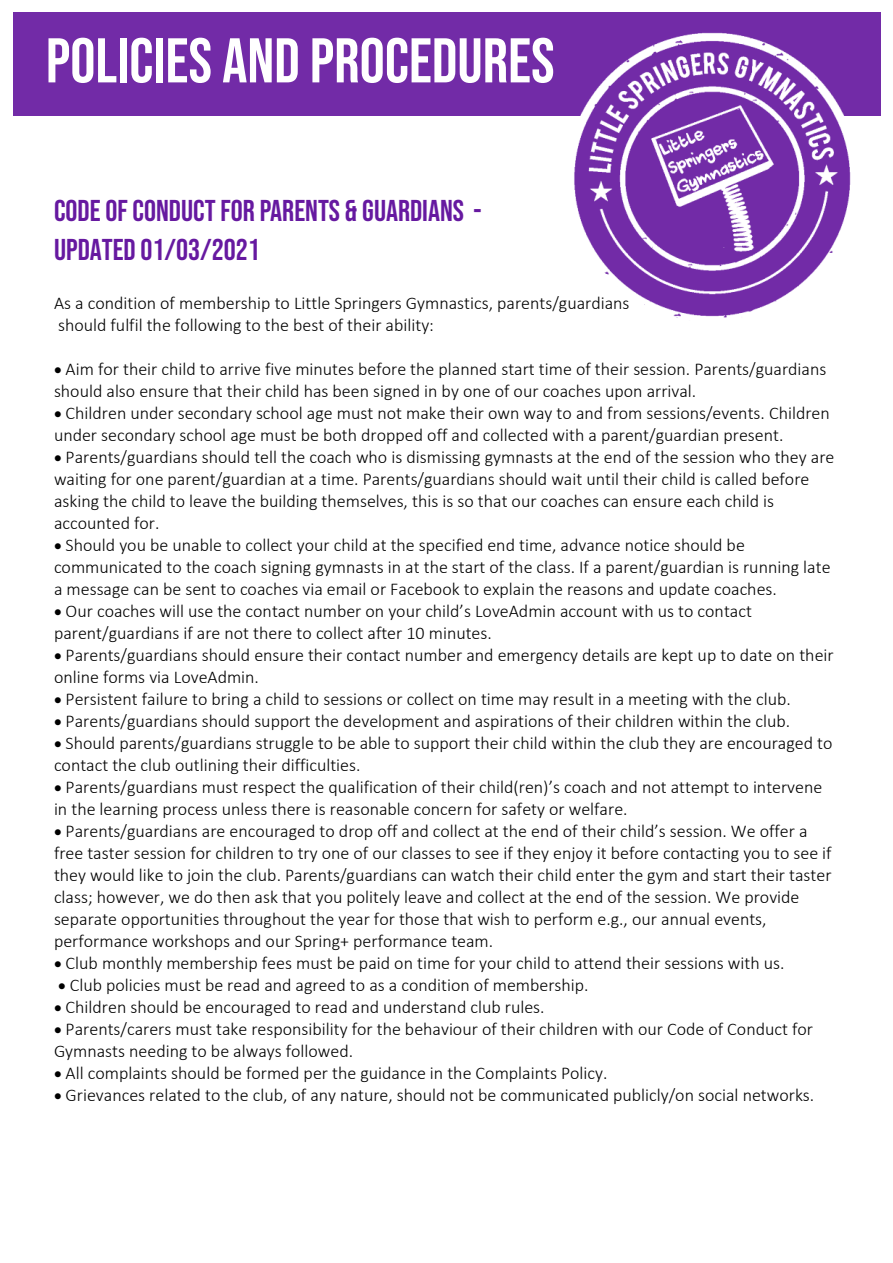
<style>
.page{position:relative;width:893px;height:1263px;background:#fff}
.page>*{position:absolute;margin:0;border:0;box-sizing:border-box;transform-origin:0 0}
.t1{font:63px "Bebas Neue";color:#fff}
.t2{font:30px/39px "Bebas Neue";color:#6619a0}
.t3{font:300 18px/22px "Calibri";color:#000}
</style>
<div class="page">
<div style="left:13px;top:13px;width:867px;height:103px;background:#722ba7"></div>
<img style="left:574px;top:32px;width:277px;height:286px">
<h1 class="t1" style="left:46px;top:26px;width:510px">POLICIES AND PROCEDURES</h1>
<h2 class="t2" style="left:54px;top:192px;width:429px">CODE OF CONDUCT FOR PARENTS &amp; GUARDIANS -<br>UPDATED 01/03/2021</h2>
<p class="t3" style="left:54px;top:294px;width:577px">As a condition of membership to Little Springers Gymnastics, parents/guardians should fulfil the following to the best of their ability:</p>
<p class="t3" style="left:54px;top:360px;width:774px;text-indent:12px">Aim for their child to arrive five minutes before the planned start time of their session. Parents/guardians should also ensure that their child has been signed in by one of our coaches upon arrival.</p>
<p class="t3" style="left:54px;top:403px;width:777px;text-indent:12px">Children under secondary school age must not make their own way to and from sessions/events. Children under secondary school age must be both dropped off and collected with a parent/guardian present.</p>
<p class="t3" style="left:66px;top:447px;width:770px">Parents/guardians should tell the coach who is dismissing gymnasts at the end of the session who they are</p>
<p class="t3" style="left:54px;top:469px;width:757px">waiting for one parent/guardian at a time. Parents/guardians should wait until their child is called before</p>
<p class="t3" style="left:54px;top:491px;width:722px">asking the child to leave the building themselves, this is so that our coaches can ensure each child is</p>
<p class="t3" style="left:54px;top:513px;width:107px">accounted for.</p>
<p class="t3" style="left:66px;top:535px;width:681px">Should you be unable to collect your child at the specified end time, advance notice should be</p>
<p class="t3" style="left:54px;top:557px;width:778px">communicated to the coach signing gymnasts in at the start of the class. If a parent/guardian is running late</p>
<p class="t3" style="left:54px;top:579px;width:724px">a message can be sent to coaches via email or Facebook to explain the reasons and update coaches.</p>
<p class="t3" style="left:66px;top:601px;width:688px">Our coaches will use the contact number on your child’s LoveAdmin account with us to contact</p>
<p class="t3" style="left:54px;top:623px;width:439px">parent/guardians if are not there to collect after 10 minutes.</p>
<p class="t3" style="left:66px;top:645px;width:770px">Parents/guardians should ensure their contact number and emergency details are kept up to date on their</p>
<p class="t3" style="left:54px;top:667px;width:207px">online forms via LoveAdmin.</p>
<p class="t3" style="left:66px;top:689px;width:727px">Persistent failure to bring a child to sessions or collect on time may result in a meeting with the club.</p>
<p class="t3" style="left:66px;top:711px;width:726px">Parents/guardians should support the development and aspirations of their children within the club.</p>
<p class="t3" style="left:66px;top:733px;width:768px">Should parents/guardians struggle to be able to support their child within the club they are encouraged to</p>
<p class="t3" style="left:54px;top:755px;width:308px">contact the club outlining their difficulties.</p>
<p class="t3" style="left:66px;top:777px;width:758px">Parents/guardians must respect the qualification of their child(ren)’s coach and not attempt to intervene</p>
<p class="t3" style="left:54px;top:799px;width:575px">in the learning process unless there is reasonable concern for safety or welfare.</p>
<p class="t3" style="left:66px;top:821px;width:743px">Parents/guardians are encouraged to drop off and collect at the end of their child’s session. We offer a</p>
<p class="t3" style="left:54px;top:843px;width:779px">free taster session for children to try one of our classes to see if they enjoy it before contacting you to see if</p>
<p class="t3" style="left:54px;top:865px;width:779px">they would like to join the club. Parents/guardians can watch their child enter the gym and start their taster</p>
<p class="t3" style="left:54px;top:887px;width:747px">class; however, we do then ask that you politely leave and collect at the end of the session. We provide</p>
<p class="t3" style="left:54px;top:909px;width:714px">separate opportunities throughout the year for those that wish to perform e.g., our annual events,</p>
<p class="t3" style="left:54px;top:931px;width:441px">performance workshops and our Spring+ performance team.</p>
<p class="t3" style="left:66px;top:953px;width:720px">Club monthly membership fees must be paid on time for your child to attend their sessions with us.</p>
<p class="t3" style="left:70px;top:975px;width:520px">Club policies must be read and agreed to as a condition of membership.</p>
<p class="t3" style="left:66px;top:997px;width:480px">Children should be encouraged to read and understand club rules.</p>
<p class="t3" style="left:66px;top:1019px;width:749px">Parents/carers must take responsibility for the behaviour of their children with our Code of Conduct for</p>
<p class="t3" style="left:54px;top:1041px;width:301px">Gymnasts needing to be always followed.</p>
<p class="t3" style="left:66px;top:1063px;width:543px">All complaints should be formed per the guidance in the Complaints Policy.</p>
<p class="t3" style="left:66px;top:1085px;width:750px">Grievances related to the club, of any nature, should not be communicated publicly/on social networks.</p>
</div>
